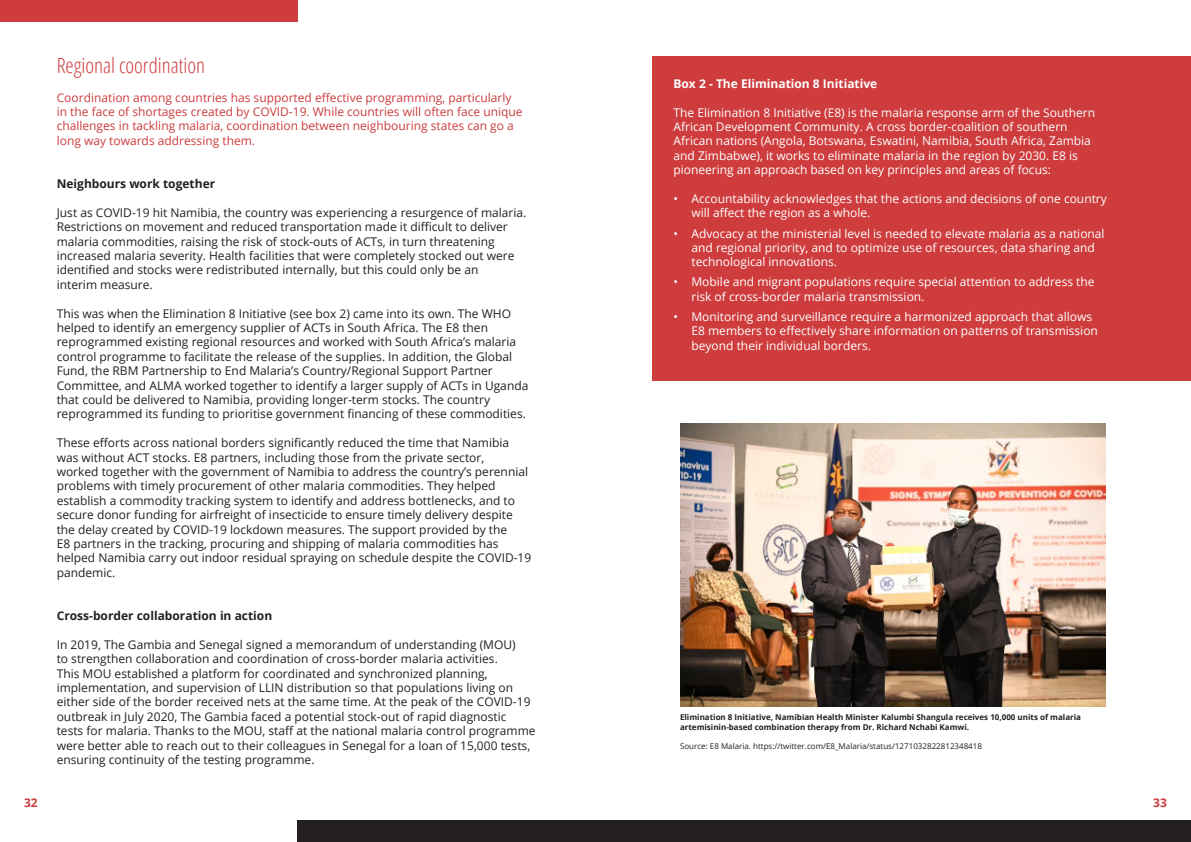
<style>
.page{position:relative;width:1191px;height:842px;background:#fff}
.page>*{position:absolute;margin:0;border:0;box-sizing:border-box;transform-origin:0 0}
.t1{font:300 condensed 21px "Open Sans";color:#ce3c3d}
.t2{font:12px/14.4px "Open Sans";color:#231f20}
.t3{font:12px/14.4px "Open Sans";color:#fff}
.t4{font:12px/14.4px "Open Sans";color:#ce3c3d}
.t5{font:700 12px "Open Sans";color:#231f20}
.t6{font:700 12px "Open Sans";color:#fff}
.t7{font:700 12px "Open Sans";color:#ce3c3d}
.t8{font:700 8px/9.6px "Open Sans";color:#231f20}
.t9{font:8px "Open Sans";color:#231f20}
</style>
<div class="page">
<div style="left:0;top:0;width:297px;height:21px;background:#ce3c3d"></div>
<div style="left:297px;top:821px;width:894px;height:21px;background:#231f20"></div>
<div style="left:652px;top:57px;width:539px;height:324px;background:#ce3c3d"></div>
<img style="left:680px;top:424px;width:426px;height:283px">
<p class="t1" style="left:57px;top:51px;width:150px">Regional coordination</p>
<p class="t4" style="left:57px;top:90px;width:467px">Coordination among countries has supported effective programming, particularly in the face of shortages created by COVID-19. While countries will often face unique challenges in tackling malaria, coordination between neighbouring states can go a long way towards addressing them.</p>
<p class="t5" style="left:57px;top:175px;width:160px">Neighbours work together</p>
<p class="t2" style="left:57px;top:205px;width:471px">Just as COVID-19 hit Namibia, the country was experiencing a resurgence of malaria.<br>Restrictions on movement and reduced transportation made it difficult to deliver malaria commodities, raising the risk of stock-outs of ACTs, in turn threatening increased malaria severity. Health facilities that were completely stocked out were identified and stocks were redistributed internally, but this could only be an<br>interim measure.</p>
<p class="t2" style="left:57px;top:306px;width:473px">This was when the Elimination 8 Initiative (see box 2) came into its own. The WHO helped to identify an emergency supplier of ACTs in South Africa. The E8 then reprogrammed existing regional resources and worked with South Africa’s malaria control programme to facilitate the release of the supplies. In addition, the Global Fund, the RBM Partnership to End Malaria’s Country/Regional Support Partner Committee, and ALMA worked together to identify a larger supply of ACTs in Uganda that could be delivered to Namibia, providing longer-term stocks. The country reprogrammed its funding to prioritise government financing of these commodities.</p>
<p class="t2" style="left:57px;top:435px;width:476px">These efforts across national borders significantly reduced the time that Namibia was without ACT stocks. E8 partners, including those from the private sector,<br>worked together with the government of Namibia to address the country’s perennial problems with timely procurement of other malaria commodities. They helped establish a commodity tracking system to identify and address bottlenecks, and to secure donor funding for airfreight of insecticide to ensure timely delivery despite the delay created by COVID-19 lockdown measures. The support provided by the<br>E8 partners in the tracking, procuring and shipping of malaria commodities has helped Namibia carry out indoor residual spraying on schedule despite the COVID-19 pandemic.</p>
<p class="t5" style="left:57px;top:607px;width:217px">Cross-border collaboration in action</p>
<p class="t2" style="left:57px;top:637px;width:480px">In 2019, The Gambia and Senegal signed a memorandum of understanding (MOU)<br>to strengthen collaboration and coordination of cross-border malaria activities.<br>This MOU established a platform for coordinated and synchronized planning, implementation, and supervision of LLIN distribution so that populations living on either side of the border received nets at the same time. At the peak of the COVID-19 outbreak in July 2020, The Gambia faced a potential stock-out of rapid diagnostic tests for malaria. Thanks to the MOU, staff at the national malaria control programme were better able to reach out to their colleagues in Senegal for a loan of 15,000 tests, ensuring continuity of the testing programme.</p>
<p class="t6" style="left:673px;top:75px;width:205px">Box 2 - The Elimination 8 Initiative</p>
<p class="t3" style="left:673px;top:105px;width:423px">The Elimination 8 Initiative (E8) is the malaria response arm of the Southern African Development Community. A cross border-coalition of southern African nations (Angola, Botswana, Eswatini, Namibia, South Africa, Zambia and Zimbabwe), it works to eliminate malaria in the region by 2030. E8 is pioneering an approach based on key principles and areas of focus:</p>
<p class="t3" style="left:691px;top:191px;width:417px;text-indent:-18px">• Accountability acknowledges that the actions and decisions of one country will affect the region as a whole.</p>
<p class="t3" style="left:691px;top:226px;width:415px;text-indent:-18px">• Advocacy at the ministerial level is needed to elevate malaria as a national and regional priority, and to optimize use of resources, data sharing and technological innovations.</p>
<p class="t3" style="left:691px;top:275px;width:405px;text-indent:-18px">• Mobile and migrant populations require special attention to address the risk of cross-border malaria transmission.</p>
<p class="t3" style="left:691px;top:309px;width:408px;text-indent:-18px">• Monitoring and surveillance require a harmonized approach that allows<br>E8 members to effectively share information on patterns of transmission beyond their individual borders.</p>
<p class="t8" style="left:680px;top:712px;width:402px">Elimination 8 Initiative, Namibian Health Minister Kalumbi Shangula receives 10,000 units of malaria artemisinin-based combination therapy from Dr. Richard Nchabi Kamwi.</p>
<p class="t9" style="left:680px;top:741px;width:303px">Source: E8 Malaria. https://twitter.com/E8_Malaria/status/1271032822812348418</p>
<p class="t7" style="left:24px;top:794px;width:15px">32</p>
<p class="t7" style="left:1153px;top:794px;width:15px">33</p>
</div>
